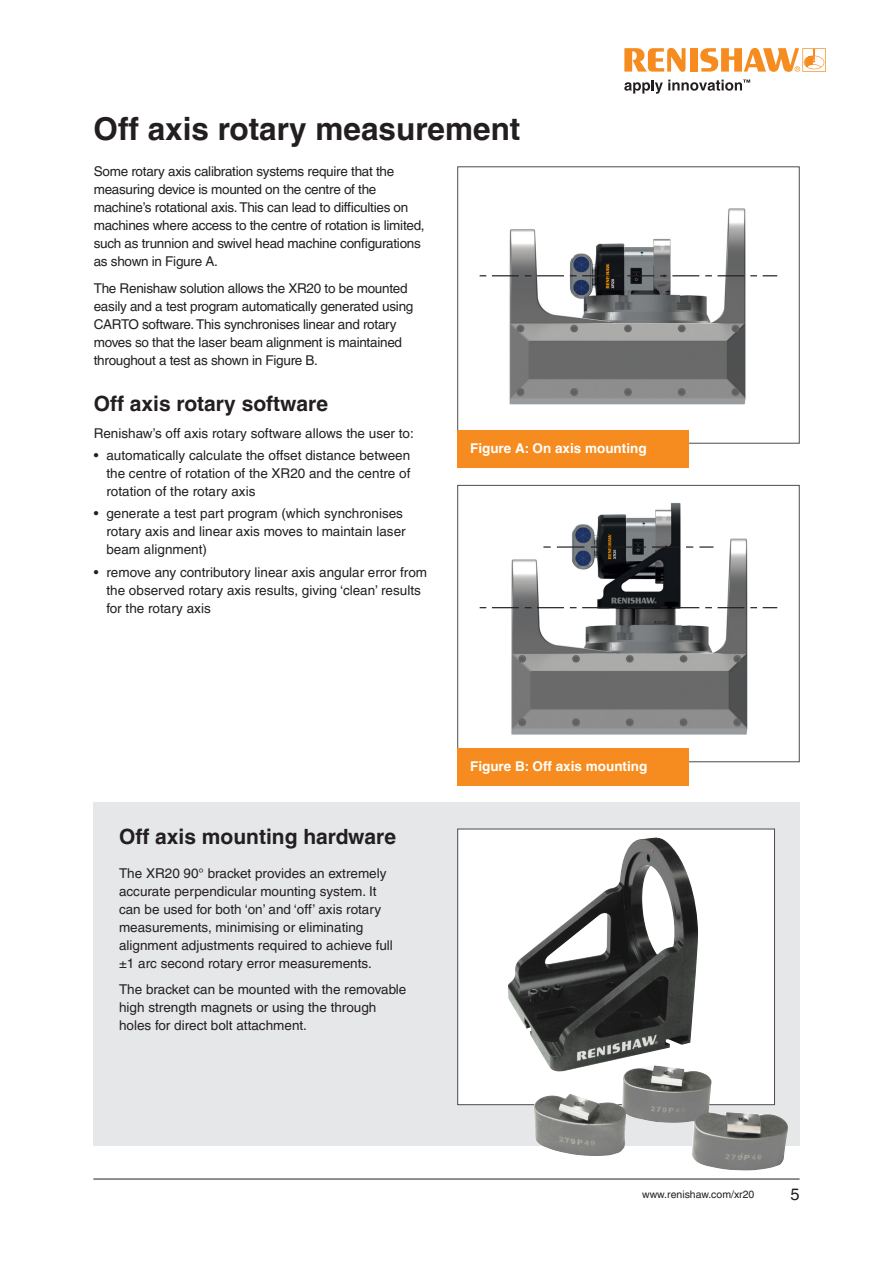
<style>
.page{position:relative;width:893px;height:1263px;background:#fff}
.page>*{position:absolute;margin:0;border:0;box-sizing:border-box;transform-origin:0 0}
.Inside_Headline_24pt{font:700 31.5px "Helvetica LT Pro";color:#231f20}
.Subheading_14pt_Bold{font:700 21px "Helvetica LT Pro";color:#231f20}
.t1{font:16.5px "Helvetica LT Pro";color:#231f20}
.Body_Text_9pt{font:13.5px/18px "Helvetica LT Pro";color:#231f20}
.Body_Text_9pt-2{font:13.5px/18px "Helvetica LT Pro";letter-spacing:-.02em;color:#231f20}
.Caption_box_text{font:700 13.5px "Helvetica LT Pro";color:#fff}
.t2{font:10.5px "Helvetica LT Pro";color:#231f20}
</style>
<div class="page">
<hr style="left:93px;top:1179px;width:707px;height:1px;background:#231f20">
<img style="left:459px;top:502px;width:319px;height:247px">
<div style="left:457px;top:485px;width:343px;height:277px;border:1px solid #4d4b4d"></div>
<div style="left:457px;top:749px;width:232px;height:37px;background:#f68c1f"></div>
<img style="left:479px;top:208px;width:299px;height:197px">
<div style="left:457px;top:166px;width:343px;height:278px;border:1px solid #4d4b4d"></div>
<div style="left:457px;top:430px;width:232px;height:38px;background:#f68c1f"></div>
<div style="left:94px;top:803px;width:706px;height:343px;background:#e6e7e9"></div>
<div style="left:458px;top:829px;width:316px;height:276px;background:#fff"></div>
<img style="left:508px;top:837px;width:191px;height:217px">
<div style="left:457px;top:829px;width:318px;height:276px;border:1px solid #4d4b4d"></div>
<img style="left:534px;top:1054px;width:254px;height:116px">
<svg style="left:480px;top:275px;width:297px;height:1px"></svg>
<svg style="left:480px;top:607px;width:297px;height:1px"></svg>
<svg style="left:543px;top:546px;width:170px;height:2px"></svg>
<svg style="left:624px;top:48px;width:61px;height:24px"></svg>
<div style="left:690px;top:48px;width:7px;height:24px;background:#f68c1f"></div>
<svg style="left:700px;top:48px;width:126px;height:24px"></svg>
<svg style="left:624px;top:80px;width:126px;height:14px"></svg>
<p class="Inside_Headline_24pt" style="left:94px;top:110px;width:428px">Off axis rotary measurement</p>
<p class="Body_Text_9pt-2" style="left:94px;top:162px;width:332px">Some rotary axis calibration systems require that the measuring device is mounted on the centre of the machine’s rotational axis. This can lead to difficulties on machines where access to the centre of rotation is limited, such as trunnion and swivel head machine configurations as shown in Figure A.</p>
<p class="Body_Text_9pt-2" style="left:94px;top:279px;width:321px">The Renishaw solution allows the XR20 to be mounted easily and a test program automatically generated using CARTO software. This synchronises linear and rotary moves so that the laser beam alignment is maintained throughout a test as shown in Figure B.</p>
<p class="Subheading_14pt_Bold" style="left:94px;top:391px;width:236px">Off axis rotary software</p>
<p class="Body_Text_9pt" style="left:94px;top:424px;width:322px">Renishaw’s off axis rotary software allows the user to:</p>
<p class="Body_Text_9pt" style="left:106px;top:446px;width:305px;text-align:justify;text-indent:-13px">• automatically calculate the offset distance between the centre of rotation of the XR20 and the centre of rotation of the rotary axis</p>
<p class="Body_Text_9pt" style="left:106px;top:505px;width:301px;text-indent:-13px">• generate a test part program (which synchronises rotary axis and linear axis moves to maintain laser beam alignment)</p>
<p class="Body_Text_9pt" style="left:106px;top:563px;width:322px;text-indent:-13px">• remove any contributory linear axis angular error from the observed rotary axis results, giving ‘clean’ results for the rotary axis</p>
<p class="Caption_box_text" style="left:470px;top:440px;width:178px">Figure A: On axis mounting</p>
<p class="Subheading_14pt_Bold" style="left:119px;top:824px;width:278px">Off axis mounting hardware</p>
<p class="Body_Text_9pt" style="left:119px;top:864px;width:275px">The XR20 90° bracket provides an extremely accurate perpendicular mounting system. It can be used for both ‘on’ and ‘off’ axis rotary measurements, minimising or eliminating alignment adjustments required to achieve full ±1 arc second rotary error measurements.</p>
<p class="Body_Text_9pt" style="left:119px;top:980px;width:289px">The bracket can be mounted with the removable high strength magnets or using the through holes for direct bolt attachment.</p>
<p class="Caption_box_text" style="left:470px;top:758px;width:179px">Figure B: Off axis mounting</p>
<p class="t2" style="left:642px;top:1188px;width:114px">www.renishaw.com/xr20</p>
<p class="t1" style="left:790px;top:1185px;width:11px">5</p>
</div>
